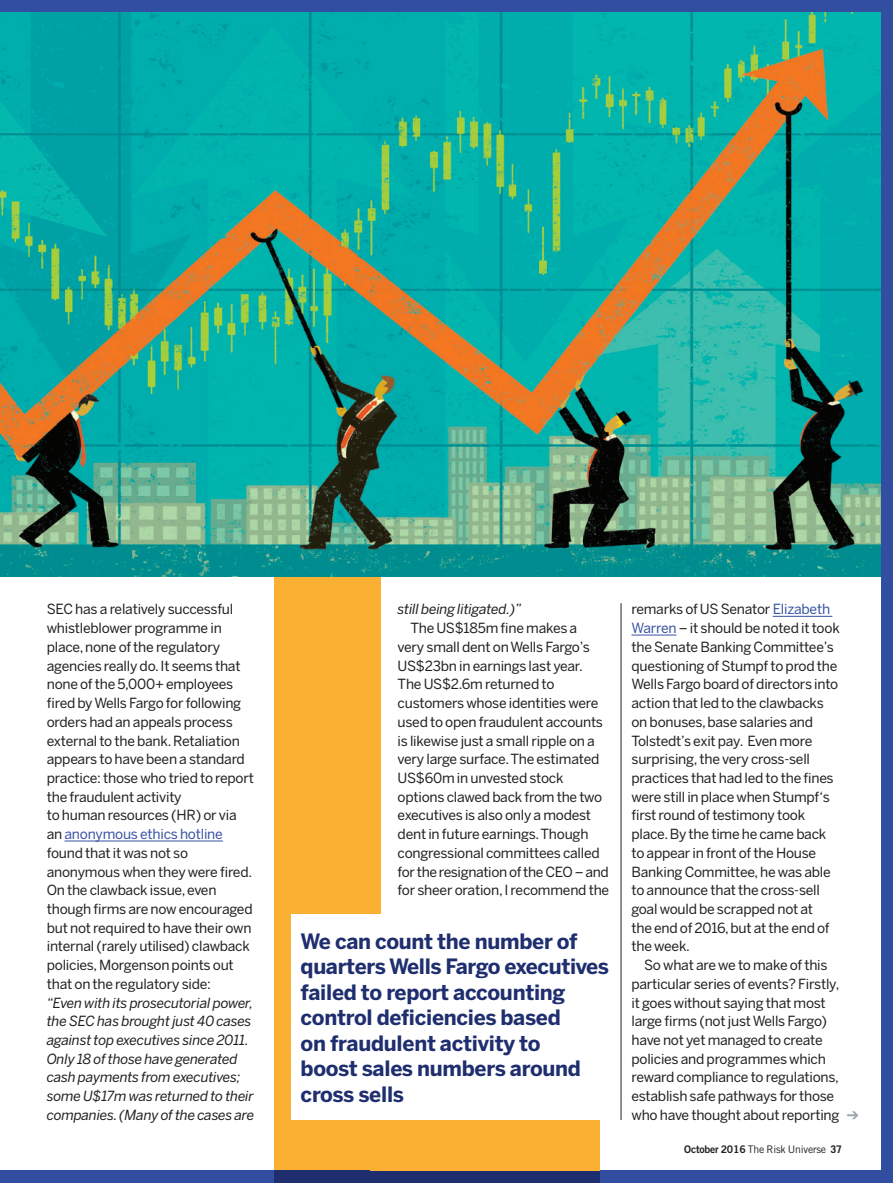
<style>
.page{position:relative;width:893px;height:1183px;background:#fff}
.page>*{position:absolute;margin:0;border:0;box-sizing:border-box;transform-origin:0 0}
.t1{font:700 21px/25.5px "Benton Sans";letter-spacing:-.015em;color:#1f2e6e}
.t2{font:13.8px/18.8px "Benton Sans";letter-spacing:-.015em;color:#231f20}
.t3{font:italic 13.8px/18.8px "Benton Sans";letter-spacing:-.015em;color:#231f20}
.t4{font:10.5px "Trade Gothic";letter-spacing:-.02em;color:#231f20}
.s1{color:#3853a3}
.s2{font-family:"Trade Gothic Bold Two"}
.s3{font-weight:700}
</style>
<div class="page">
<div style="left:0;top:0;width:893px;height:1182px;background:#324ea1"></div>
<div style="left:0;top:13px;width:880px;height:1156px;background:#fff"></div>
<hr style="left:621px;top:603px;width:1px;height:516px;background:#231f20">
<hr style="left:65px;top:840px;width:158px;height:1px;background:#3853a3">
<hr style="left:773px;top:616px;width:59px;height:1px;background:#3853a3">
<hr style="left:631px;top:634px;width:45px;height:1px;background:#3853a3">
<div style="left:274px;top:135px;width:107px;height:1034px;background:#fbb033"></div>
<div style="left:274px;top:1169px;width:326px;height:13px;background:#1f2e6e"></div>
<img style="left:0;top:13px;width:880px;height:564px">
<div style="left:291px;top:913px;width:319px;height:206px;background:#fff"></div>
<div style="left:370px;top:1119px;width:230px;height:50px;background:#fbb033"></div>
<p class="t2" style="left:47px;top:599px;width:209px">SEC has a relatively successful whistleblower programme in place, none of the regulatory agencies really do. It seems that none of the 5,000+ employees fired by Wells Fargo for following orders had an appeals process external to the bank. Retaliation appears to have been a standard practice: those who tried to report the fraudulent activity<br>to human resources (HR) or via an <span class="s1">anonymous ethics hotline </span>found that it was not so anonymous when they were fired.<br>On the clawback issue, even though firms are now encouraged but not required to have their own internal (rarely utilised) clawback policies, Morgenson points out that on the regulatory side:</p>
<p class="t3" style="left:47px;top:993px;width:209px">“Even with its prosecutorial power, the SEC has brought just 40 cases against top executives since 2011.<br>Only 18 of those have generated cash payments from executives; some U$17m was returned to their companies. (Many of the cases are</p>
<p class="t3" style="left:398px;top:600px;width:126px">still being litigated.)”</p>
<p class="t2" style="left:398px;top:618px;width:213px;text-indent:13px">The US$185m fine makes a<br>very small dent on Wells Fargo’s<br>US$23bn in earnings last year.<br>The US$2.6m returned to customers whose identities were used to open fraudulent accounts is likewise just a small ripple on a very large surface. The estimated<br>US$60m in unvested stock options clawed back from the two executives is also only a modest dent in future earnings. Though congressional committees called for the resignation of the CEO – and for sheer oration, I recommend the</p>
<h1 class="t1" style="left:301px;top:927px;width:310px">We can count the number of quarters Wells Fargo executives failed to report accounting control deficiencies based<br>on fraudulent activity to<br>boost sales numbers around cross sells</h1>
<p class="t2" style="left:631px;top:599px;width:210px">remarks of US Senator <span class="s1">Elizabeth<br>Warren</span> – it should be noted it took the Senate Banking Committee’s questioning of Stumpf to prod the<br>Wells Fargo board of directors into action that led to the clawbacks on bonuses, base salaries and<br>Tolstedt’s exit pay. Even more surprising, the very cross-sell practices that had led to the fines were still in place when Stumpf‘s first round of testimony took place. By the time he came back to appear in front of the House<br>Banking Committee, he was able to announce that the cross-sell goal would be scrapped not at<br>the end of 2016, but at the end of the week.</p>
<p class="t2" style="left:631px;top:955px;width:209px;text-indent:13px">So what are we to make of this particular series of events? Firstly, it goes without saying that most large firms (not just Wells Fargo) have not yet managed to create policies and programmes which reward compliance to regulations, establish safe pathways for those who have thought about reporting</p>
<p class="t4" style="left:684px;top:1142px;width:159px"><span class="s2">October 2016</span> The Risk Universe <span class="s3">37</span></p>
</div>
